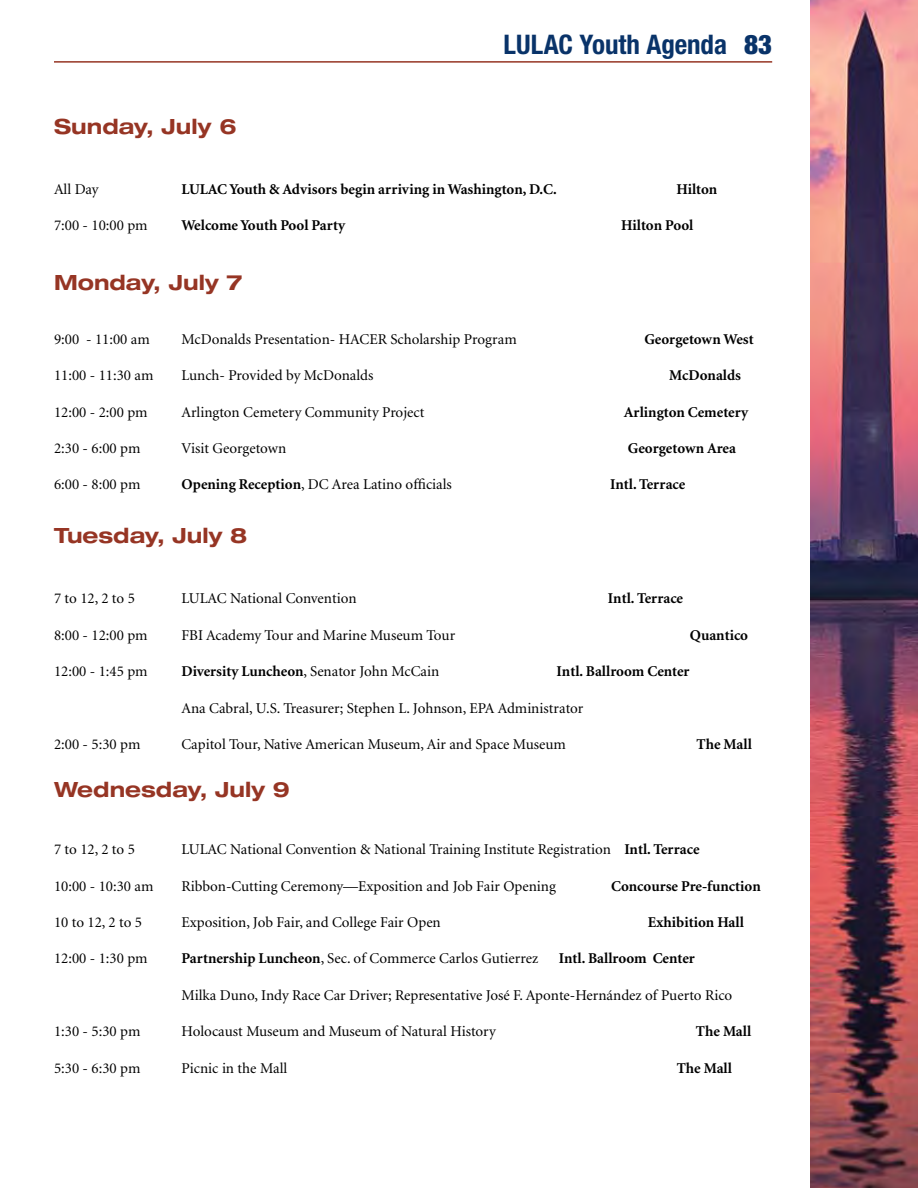
<style>
.page{position:relative;width:918px;height:1188px;background:#fff}
.page>*{position:absolute;margin:0;border:0;box-sizing:border-box;transform-origin:0 0}
.t1{font:700 condensed 27px "Helvetica Neue";letter-spacing:-.005em;color:#093369}
.t2{font:900 condensed 27px "Helvetica Neue";color:#093369}
.t3{font:700 expanded 21px "Helvetica Neue";color:#963524}
.t4{font:15px "Minion";color:#000}
.t5{font:700 15px "Minion";color:#000}
.s1{font-weight:700}
</style>
<div class="page">
<hr style="left:54px;top:61px;width:718px;height:2px;background:#963524">
<img style="left:810px;top:0;width:108px;height:1188px">
<h1 class="t1" style="left:504px;top:28px;width:225px">LULAC Youth Agenda</h1>
<h1 class="t2" style="left:744px;top:28px;width:30px">83</h1>
<h2 class="t3" style="left:54px;top:113px;width:184px">Sunday, July 6</h2>
<p class="t4" style="left:54px;top:182px;width:46px">All Day</p>
<p class="t5" style="left:182px;top:181px;width:377px">LULAC Youth &amp; Advisors begin arriving in Washington, D.C.</p>
<p class="t5" style="left:676px;top:181px;width:42px">Hilton</p>
<p class="t4" style="left:54px;top:218px;width:95px">7:00 - 10:00 pm</p>
<p class="t5" style="left:182px;top:218px;width:165px">Welcome Youth Pool Party</p>
<p class="t5" style="left:621px;top:218px;width:74px">Hilton Pool</p>
<h2 class="t3" style="left:54px;top:269px;width:190px">Monday, July 7</h2>
<p class="t4" style="left:54px;top:332px;width:97px">9:00 - 11:00 am</p>
<p class="t4" style="left:182px;top:332px;width:337px">McDonalds Presentation- HACER Scholarship Program</p>
<p class="t5" style="left:644px;top:331px;width:111px">Georgetown West</p>
<p class="t4" style="left:54px;top:368px;width:101px">11:00 - 11:30 am</p>
<p class="t4" style="left:182px;top:368px;width:193px">Lunch- Provided by McDonalds</p>
<p class="t5" style="left:669px;top:368px;width:73px">McDonalds</p>
<p class="t4" style="left:54px;top:404px;width:95px">12:00 - 2:00 pm</p>
<p class="t4" style="left:182px;top:404px;width:245px">Arlington Cemetery Community Project</p>
<p class="t5" style="left:624px;top:404px;width:126px">Arlington Cemetery</p>
<p class="t4" style="left:54px;top:441px;width:88px">2:30 - 6:00 pm</p>
<p class="t4" style="left:182px;top:441px;width:106px">Visit Georgetown</p>
<p class="t5" style="left:628px;top:441px;width:110px">Georgetown Area</p>
<p class="t4" style="left:54px;top:477px;width:88px">6:00 - 8:00 pm</p>
<p class="t4" style="left:182px;top:477px;width:272px"><span class="s1">Opening Reception</span>, DC Area Latino officials</p>
<p class="t5" style="left:610px;top:477px;width:77px">Intl. Terrace</p>
<h2 class="t3" style="left:54px;top:522px;width:195px">Tuesday, July 8</h2>
<p class="t4" style="left:54px;top:591px;width:82px">7 to 12, 2 to 5</p>
<p class="t4" style="left:182px;top:591px;width:177px">LULAC National Convention</p>
<p class="t5" style="left:608px;top:591px;width:77px">Intl. Terrace</p>
<p class="t4" style="left:54px;top:628px;width:95px">8:00 - 12:00 pm</p>
<p class="t4" style="left:182px;top:628px;width:275px">FBI Academy Tour and Marine Museum Tour</p>
<p class="t5" style="left:690px;top:627px;width:60px">Quantico</p>
<p class="t4" style="left:54px;top:664px;width:95px">12:00 - 1:45 pm</p>
<p class="t4" style="left:182px;top:664px;width:259px"><span class="s1">Diversity Luncheon</span>, Senator John McCain</p>
<p class="t5" style="left:557px;top:664px;width:134px">Intl. Ballroom Center</p>
<p class="t4" style="left:182px;top:700px;width:403px">Ana Cabral, U.S. Treasurer; Stephen L. Johnson, EPA Administrator</p>
<p class="t4" style="left:54px;top:737px;width:88px">2:00 - 5:30 pm</p>
<p class="t4" style="left:182px;top:737px;width:386px">Capitol Tour, Native American Museum, Air and Space Museum</p>
<p class="t5" style="left:697px;top:736px;width:57px">The Mall</p>
<h2 class="t3" style="left:54px;top:776px;width:238px">Wednesday, July 9</h2>
<p class="t4" style="left:54px;top:842px;width:82px">7 to 12, 2 to 5</p>
<p class="t4" style="left:182px;top:842px;width:520px">LULAC National Convention &amp; National Training Institute Registration <span class="s1">Intl. Terrace</span></p>
<p class="t4" style="left:54px;top:878px;width:101px">10:00 - 10:30 am</p>
<p class="t4" style="left:182px;top:878px;width:376px">Ribbon-Cutting Ceremony—Exposition and Job Fair Opening</p>
<p class="t5" style="left:611px;top:878px;width:151px">Concourse Pre-function</p>
<p class="t4" style="left:54px;top:915px;width:90px">10 to 12, 2 to 5</p>
<p class="t4" style="left:182px;top:915px;width:261px">Exposition, Job Fair, and College Fair Open</p>
<p class="t5" style="left:648px;top:915px;width:98px">Exhibition Hall</p>
<p class="t4" style="left:54px;top:951px;width:95px">12:00 - 1:30 pm</p>
<p class="t4" style="left:182px;top:951px;width:358px"><span class="s1">Partnership Luncheon</span>, Sec. of Commerce Carlos Gutierrez</p>
<p class="t5" style="left:559px;top:951px;width:137px">Intl. Ballroom Center</p>
<p class="t4" style="left:182px;top:988px;width:552px">Milka Duno, Indy Race Car Driver; Representative José F. Aponte-Hernández of Puerto Rico</p>
<p class="t4" style="left:54px;top:1024px;width:88px">1:30 - 5:30 pm</p>
<p class="t4" style="left:182px;top:1024px;width:316px">Holocaust Museum and Museum of Natural History</p>
<p class="t5" style="left:696px;top:1024px;width:57px">The Mall</p>
<p class="t4" style="left:54px;top:1060px;width:88px">5:30 - 6:30 pm</p>
<p class="t4" style="left:182px;top:1060px;width:107px">Picnic in the Mall</p>
<p class="t5" style="left:677px;top:1060px;width:57px">The Mall</p>
</div>
